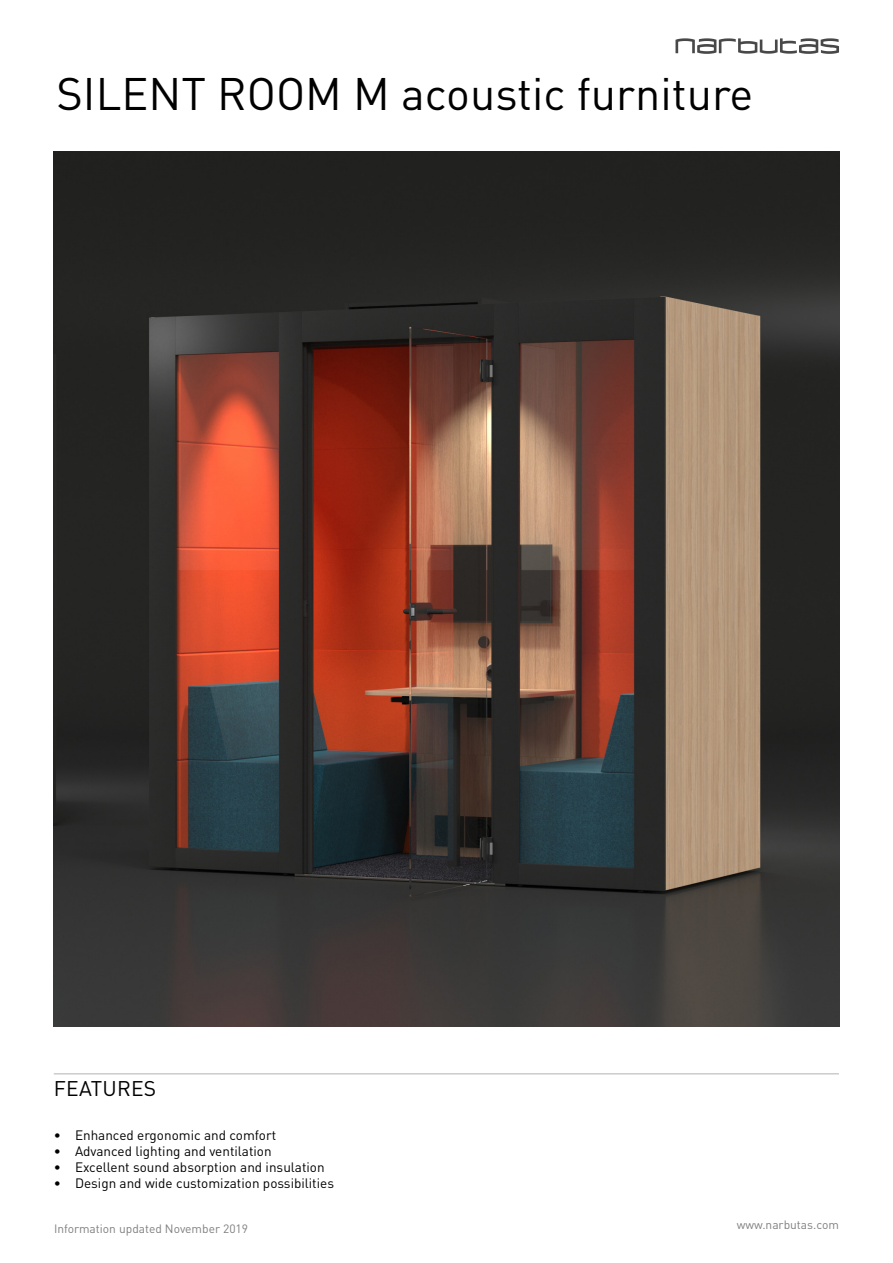
<style>
.page{position:relative;width:893px;height:1263px;background:#fff}
.page>*{position:absolute;margin:0;border:0;box-sizing:border-box;transform-origin:0 0}
.PAV_30{font:45px "DIN Pro";color:#000}
.Pavadinimas_1{font:21px "DIN Pro";letter-spacing:.01em;color:#000}
.t1{font:13.5px "DIN Pro";color:#000}
.No_spacing_grey{font:12px "DIN Pro";color:#808080}
</style>
<div class="page">
<svg style="left:675px;top:38px;width:164px;height:16px"></svg>
<hr style="left:54px;top:1073px;width:785px;height:1px;background:#b3b3b3">
<img style="left:54px;top:151px;width:785px;height:875px">
<p class="PAV_30" style="left:57px;top:63px;width:698px">SILENT ROOM M acoustic furniture</p>
<p class="Pavadinimas_1" style="left:54px;top:1074px;width:104px">FEATURES</p>
<p class="t1" style="left:54px;top:1125px;width:224px">• Enhanced ergonomic and comfort</p>
<p class="t1" style="left:54px;top:1142px;width:219px">• Advanced lighting and ventilation</p>
<p class="t1" style="left:54px;top:1158px;width:272px">• Excellent sound absorption and insulation</p>
<p class="t1" style="left:54px;top:1174px;width:282px">• Design and wide customization possibilities</p>
<p class="No_spacing_grey" style="left:54px;top:1220px;width:196px">Information updated November 2019</p>
<p class="No_spacing_grey" style="left:737px;top:1216px;width:104px">www.narbutas.com</p>
</div>
